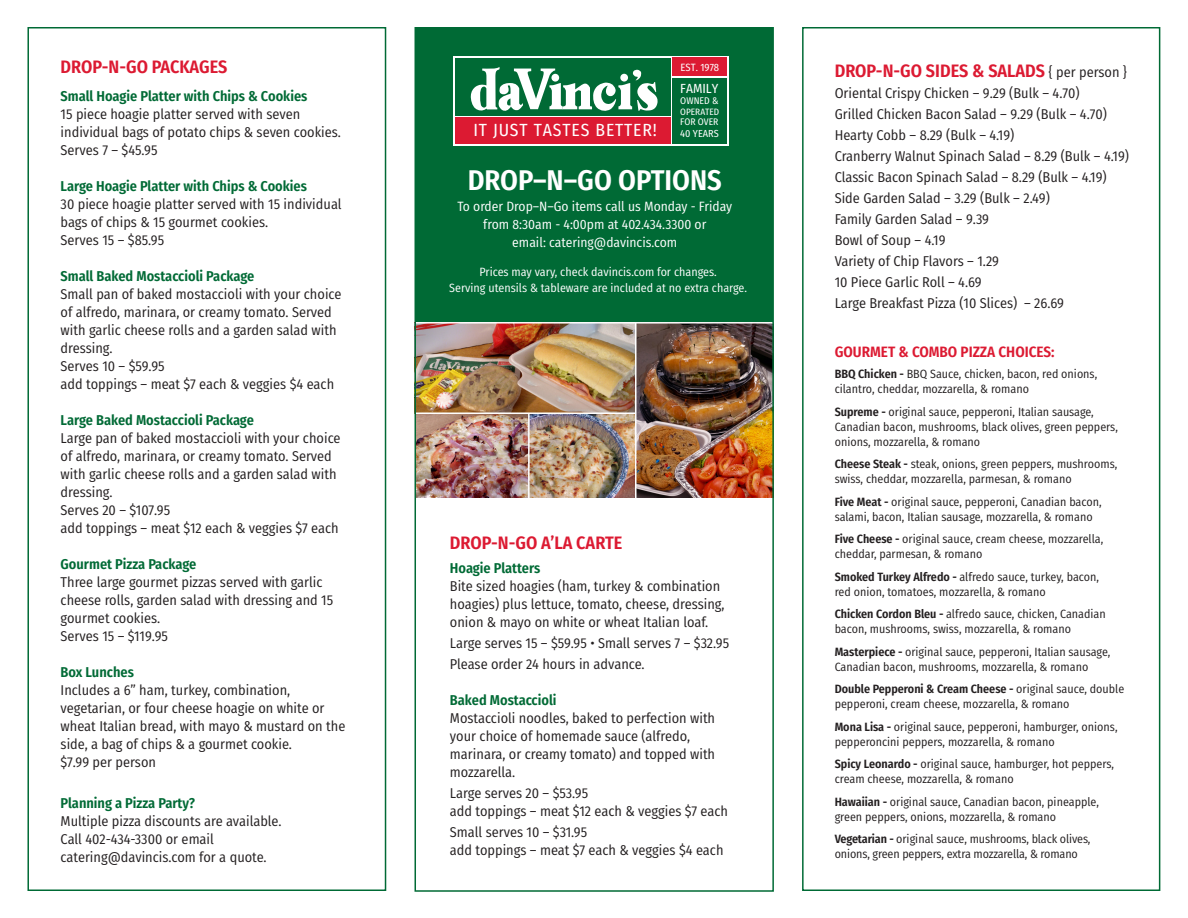
<style>
.page{position:relative;width:1188px;height:918px;background:#fff}
.page>*{position:absolute;margin:0;border:0;box-sizing:border-box;transform-origin:0 0}
.t1{font:600 28.5px "Fira Sans Condensed";color:#fff}
.t2{font:600 18px "Fira Sans Condensed";color:#dc1a32}
.t3{font:17.55px "Fira Sans Condensed";letter-spacing:.05em;color:#fff}
.t4{font:600 15px "Fira Sans Condensed";color:#dc1a32}
.t5{font:14.25px/18px "Fira Sans Condensed";color:#231f20}
.t6{font:600 14.25px "Fira Sans Condensed";color:#006a35}
.t7{font:13.5px "Fira Sans Condensed";color:#fff}
.t8{font:13.2px "Fira Sans Condensed";color:#fff}
.t9{font:12px/15px "Fira Sans Condensed";color:#231f20}
.t10{font:12px "Fira Sans Condensed";color:#fff}
.t11{font:10.5px "Fira Sans Condensed";color:#fff}
.t12{font:10.2px "Fira Sans Condensed";color:#fff}
.t13{font:9.75px "Fira Sans Condensed";color:#fff}
.t14{font:9.6px "Fira Sans Condensed";color:#fff}
.t15{font:9.3px "Fira Sans Condensed";color:#fff}
.s1{font-weight:400;font-size:14.25px;color:#231f20}
.s2{font-weight:600}
</style>
<div class="page">
<div style="left:27px;top:27px;width:359px;height:864px;border:2px solid #006a35"></div>
<div style="left:415px;top:27px;width:358px;height:296px;background:#006a35"></div>
<svg style="left:454px;top:56px;width:275px;height:90px;fill:#fff"></svg>
<div style="left:456px;top:58px;width:215px;height:57px;background:#006a35"></div>
<div style="left:456px;top:117px;width:215px;height:27px;background:#dc1a32"></div>
<svg style="left:470px;top:67px;width:188px;height:44px"></svg>
<div style="left:673px;top:78px;width:54px;height:66px;background:#006a35"></div>
<div style="left:673px;top:58px;width:54px;height:18px;background:#dc1a32"></div>
<div style="left:802px;top:27px;width:358px;height:864px;border:2px solid #006a35"></div>
<img style="left:418px;top:324px;width:353px;height:173px">
<hr style="left:415px;top:412px;width:221px;height:2px;background:#fff">
<hr style="left:528px;top:413px;width:2px;height:87px;background:#fff">
<hr style="left:635px;top:323px;width:2px;height:175px;background:#fff">
<hr style="left:415px;top:322px;width:359px;height:2px;background:#fff">
<div style="left:415px;top:27px;width:359px;height:865px;border:2px solid #006a35"></div>
<p class="t2" style="left:61px;top:52px;width:168px">DROP-N-GO PACKAGES</p>
<p class="t6" style="left:61px;top:85px;width:248px">Small Hoagie Platter with Chips &amp; Cookies</p>
<p class="t5" style="left:61px;top:105px;width:241px">15 piece hoagie platter served with seven</p>
<p class="t5" style="left:61px;top:123px;width:282px">individual bags of potato chips &amp; seven cookies.</p>
<p class="t5" style="left:61px;top:141px;width:98px">Serves 7 – $45.95</p>
<p class="t6" style="left:61px;top:175px;width:248px">Large Hoagie Platter with Chips &amp; Cookies</p>
<p class="t5" style="left:61px;top:195px;width:283px">30 piece hoagie platter served with 15 individual bags of chips &amp; 15 gourmet cookies.</p>
<p class="t5" style="left:61px;top:231px;width:105px">Serves 15 – $85.95</p>
<p class="t6" style="left:61px;top:265px;width:195px">Small Baked Mostaccioli Package</p>
<p class="t5" style="left:61px;top:285px;width:282px">Small pan of baked mostaccioli with your choice of alfredo, marinara, or creamy tomato. Served with garlic cheese rolls and a garden salad with dressing.</p>
<p class="t5" style="left:61px;top:357px;width:106px">Serves 10 – $59.95</p>
<p class="t5" style="left:61px;top:375px;width:275px">add toppings – meat $7 each &amp; veggies $4 each</p>
<p class="t6" style="left:61px;top:409px;width:195px">Large Baked Mostaccioli Package</p>
<p class="t5" style="left:61px;top:429px;width:281px">Large pan of baked mostaccioli with your choice of alfredo, marinara, or creamy tomato. Served with garlic cheese rolls and a garden salad with dressing.</p>
<p class="t5" style="left:61px;top:501px;width:111px">Serves 20 – $107.95</p>
<p class="t5" style="left:61px;top:519px;width:280px">add toppings – meat $12 each &amp; veggies $7 each</p>
<p class="t6" style="left:61px;top:553px;width:137px">Gourmet Pizza Package</p>
<p class="t5" style="left:61px;top:573px;width:274px">Three large gourmet pizzas served with garlic cheese rolls, garden salad with dressing and 15 gourmet cookies.</p>
<p class="t5" style="left:61px;top:627px;width:109px">Serves 15 – $119.95</p>
<p class="t6" style="left:61px;top:661px;width:75px">Box Lunches</p>
<p class="t5" style="left:61px;top:681px;width:231px">Includes a 6” ham, turkey, combination,</p>
<p class="t5" style="left:61px;top:699px;width:286px">vegetarian, or four cheese hoagie on white or wheat Italian bread, with mayo &amp; mustard on the side, a bag of chips &amp; a gourmet cookie.</p>
<p class="t5" style="left:61px;top:753px;width:97px">$7.99 per person</p>
<p class="t6" style="left:61px;top:791px;width:136px">Planning a Pizza Party?</p>
<p class="t5" style="left:61px;top:811px;width:222px">Multiple pizza discounts are available.</p>
<p class="t5" style="left:61px;top:829px;width:155px">Call 402-434-3300 or email</p>
<p class="t5" style="left:61px;top:847px;width:208px">catering@davincis.com for a quote.</p>
<p class="t11" style="left:681px;top:59px;width:40px">EST. 1978</p>
<p class="t2" style="left:835px;top:56px;width:294px">DROP-N-GO SIDES &amp; SALADS <span class="s1">{ per person }</span></p>
<p class="t5" style="left:835px;top:84px;width:246px">Oriental Crispy Chicken – 9.29 (Bulk – 4.70)</p>
<p class="t5" style="left:835px;top:105px;width:274px">Grilled Chicken Bacon Salad – 9.29 (Bulk – 4.70)</p>
<p class="t5" style="left:835px;top:126px;width:181px">Hearty Cobb – 8.29 (Bulk – 4.19)</p>
<p class="t5" style="left:835px;top:147px;width:296px">Cranberry Walnut Spinach Salad – 8.29 (Bulk – 4.19)</p>
<p class="t5" style="left:835px;top:168px;width:273px">Classic Bacon Spinach Salad – 8.29 (Bulk – 4.19)</p>
<p class="t5" style="left:835px;top:189px;width:217px">Side Garden Salad – 3.29 (Bulk – 2.49)</p>
<p class="t5" style="left:835px;top:210px;width:156px">Family Garden Salad – 9.39</p>
<p class="t5" style="left:835px;top:231px;width:112px">Bowl of Soup – 4.19</p>
<p class="t5" style="left:835px;top:252px;width:166px">Variety of Chip Flavors – 1.29</p>
<p class="t5" style="left:835px;top:273px;width:149px">10 Piece Garlic Roll – 4.69</p>
<p class="t5" style="left:835px;top:294px;width:231px">Large Breakfast Pizza (10 Slices) – 26.69</p>
<p class="t8" style="left:680px;top:79px;width:40px">FAMILY</p>
<p class="t13" style="left:680px;top:93px;width:40px">OWNED &amp;</p>
<p class="t15" style="left:680px;top:105px;width:40px">OPERATED</p>
<p class="t14" style="left:680px;top:115px;width:40px">FOR OVER</p>
<p class="t12" style="left:680px;top:125px;width:40px">40 YEARS</p>
<p class="t3" style="left:473px;top:117px;width:185px">IT JUST TASTES BETTER!</p>
<p class="t1" style="left:468px;top:157px;width:256px">DROP–N–GO OPTIONS</p>
<p class="t7" style="left:457px;top:196px;width:276px">To order Drop–N–Go items call us Monday - Friday</p>
<p class="t7" style="left:483px;top:214px;width:225px">from 8:30am - 4:00pm at 402.434.3300 or</p>
<p class="t7" style="left:512px;top:232px;width:167px">email: catering@davincis.com</p>
<p class="t10" style="left:480px;top:263px;width:239px">Prices may vary, check davincis.com for changes.</p>
<p class="t10" style="left:449px;top:279px;width:299px">Serving utensils &amp; tableware are included at no extra charge.</p>
<p class="t2" style="left:450px;top:528px;width:174px">DROP-N-GO A’LA CARTE</p>
<p class="t6" style="left:450px;top:557px;width:92px">Hoagie Platters</p>
<p class="t5" style="left:450px;top:577px;width:276px">Bite sized hoagies (ham, turkey &amp; combination hoagies) plus lettuce, tomato, cheese, dressing, onion &amp; mayo on white or wheat Italian loaf.</p>
<p class="t5" style="left:450px;top:634px;width:281px">Large serves 15 – $59.95 • Small serves 7 – $32.95</p>
<p class="t5" style="left:450px;top:655px;width:196px">Please order 24 hours in advance.</p>
<p class="t6" style="left:450px;top:689px;width:108px">Baked Mostaccioli</p>
<p class="t5" style="left:450px;top:709px;width:267px">Mostaccioli noodles, baked to perfection with your choice of homemade sauce (alfredo,</p>
<p class="t5" style="left:450px;top:745px;width:267px">marinara, or creamy tomato) and topped with mozzarella.</p>
<p class="t5" style="left:450px;top:784px;width:140px">Large serves 20 – $53.95</p>
<p class="t5" style="left:450px;top:802px;width:280px">add toppings – meat $12 each &amp; veggies $7 each</p>
<p class="t5" style="left:450px;top:823px;width:139px">Small serves 10 – $31.95</p>
<p class="t5" style="left:450px;top:841px;width:275px">add toppings – meat $7 each &amp; veggies $4 each</p>
<p class="t4" style="left:835px;top:340px;width:222px">GOURMET &amp; COMBO PIZZA CHOICES:</p>
<p class="t9" style="left:835px;top:367px;width:264px"><span class="s2">BBQ Chicken -</span> BBQ Sauce, chicken, bacon, red onions, cilantro, cheddar, mozzarella, &amp; romano</p>
<p class="t9" style="left:835px;top:404px;width:285px"><span class="s2">Supreme -</span> original sauce, pepperoni, Italian sausage,<br>Canadian bacon, mushrooms, black olives, green peppers, onions, mozzarella, &amp; romano</p>
<p class="t9" style="left:835px;top:457px;width:284px"><span class="s2">Cheese Steak -</span> steak, onions, green peppers, mushrooms, swiss, cheddar, mozzarella, parmesan, &amp; romano</p>
<p class="t9" style="left:835px;top:494px;width:268px"><span class="s2">Five Meat -</span> original sauce, pepperoni, Canadian bacon, salami, bacon, Italian sausage, mozzarella, &amp; romano</p>
<p class="t9" style="left:835px;top:532px;width:270px"><span class="s2">Five Cheese -</span> original sauce, cream cheese, mozzarella, cheddar, parmesan, &amp; romano</p>
<p class="t9" style="left:835px;top:569px;width:266px"><span class="s2">Smoked Turkey Alfredo -</span> alfredo sauce, turkey, bacon,</p>
<p class="t9" style="left:835px;top:584px;width:213px">red onion, tomatoes, mozzarella, &amp; romano</p>
<p class="t9" style="left:835px;top:607px;width:273px"><span class="s2">Chicken Cordon Bleu -</span> alfredo sauce, chicken, Canadian bacon, mushrooms, swiss, mozzarella, &amp; romano</p>
<p class="t9" style="left:835px;top:644px;width:277px"><span class="s2">Masterpiece -</span> original sauce, pepperoni, Italian sausage,</p>
<p class="t9" style="left:835px;top:659px;width:255px">Canadian bacon, mushrooms, mozzarella, &amp; romano</p>
<p class="t9" style="left:835px;top:682px;width:291px"><span class="s2">Double Pepperoni &amp; Cream Cheese -</span> original sauce, double pepperoni, cream cheese, mozzarella, &amp; romano</p>
<p class="t9" style="left:835px;top:719px;width:284px"><span class="s2">Mona Lisa -</span> original sauce, pepperoni, hamburger, onions,</p>
<p class="t9" style="left:835px;top:734px;width:222px">pepperoncini peppers, mozzarella, &amp; romano</p>
<p class="t9" style="left:835px;top:757px;width:281px"><span class="s2">Spicy Leonardo -</span> original sauce, hamburger, hot peppers, cream cheese, mozzarella, &amp; romano</p>
<p class="t9" style="left:835px;top:794px;width:266px"><span class="s2">Hawaiian -</span> original sauce, Canadian bacon, pineapple, green peppers, onions, mozzarella, &amp; romano</p>
<p class="t9" style="left:835px;top:832px;width:257px"><span class="s2">Vegetarian -</span> original sauce, mushrooms, black olives,</p>
<p class="t9" style="left:835px;top:847px;width:245px">onions, green peppers, extra mozzarella, &amp; romano</p>
</div>
